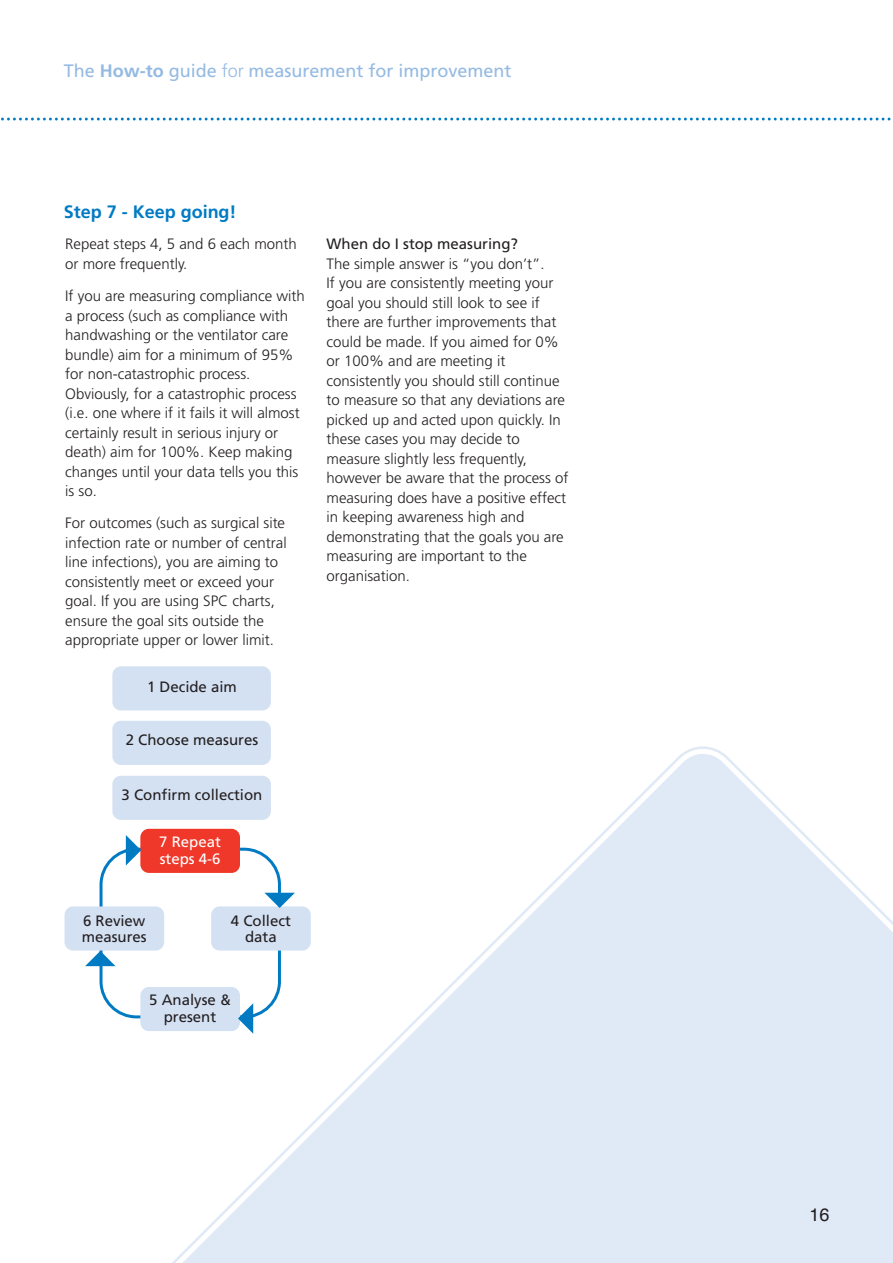
<style>
.page{position:relative;width:893px;height:1263px;background:#fff}
.page>*{position:absolute;margin:0;border:0;box-sizing:border-box;transform-origin:0 0}
.t1{font:18px "Frutiger";color:#94bae3}
.t2{font:700 18px "Frutiger";color:#007bc3}
.t3{font:18px "Helvetica";color:#231f20}
.t4{font:300 15px/19.5px "Frutiger";color:#231f20}
.t5{font:15px/16.5px "Frutiger";color:#231f20;text-align:center}
.t6{font:15px/16.5px "Frutiger";color:#fff}
.s1{font-weight:700}
.s2{font-weight:300}
</style>
<div class="page">
<svg style="left:163px;top:755px;width:729px;height:508px;fill:#e0e9f6"></svg>
<svg style="left:1px;top:118px;width:890px;height:3px"></svg>
<div style="left:65px;top:906px;width:99px;height:45px;background:#d4e1f3;border-radius:9px"></div>
<div style="left:211px;top:906px;width:100px;height:45px;background:#d4e1f3;border-radius:9px"></div>
<div style="left:140px;top:829px;width:100px;height:44px;background:#ef3829;border-radius:9px"></div>
<div style="left:112px;top:776px;width:159px;height:44px;background:#d4e1f3;border-radius:9px"></div>
<div style="left:112px;top:721px;width:159px;height:44px;background:#d4e1f3;border-radius:9px"></div>
<div style="left:112px;top:666px;width:159px;height:44px;background:#d4e1f3;border-radius:9px"></div>
<svg style="left:85px;top:835px;width:210px;height:199px"></svg>
<p class="t1" style="left:64px;top:64px;width:449px">The <span class="s1">How-to</span> guide <span class="s2">for</span> measurement for improvement</p>
<p class="t2" style="left:64px;top:204px;width:174px">Step 7 - Keep going!</p>
<p class="t4" style="left:65px;top:236px;width:233px">Repeat steps 4, 5 and 6 each month or more frequently.</p>
<p class="t4" style="left:65px;top:287px;width:241px">If you are measuring compliance with a process (such as compliance with handwashing or the ventilator care bundle) aim for a minimum of 95% for non-catastrophic process.<br>Obviously, for a catastrophic process (i.e. one where if it fails it will almost certainly result in serious injury or death) aim for 100%. Keep making changes until your data tells you this is so.</p>
<p class="t4" style="left:65px;top:515px;width:223px">For outcomes (such as surgical site infection rate or number of central line infections), you are aiming to consistently meet or exceed your goal. If you are using SPC charts, ensure the goal sits outside the appropriate upper or lower limit.</p>
<p class="t5" style="left:147px;top:680px;width:91px">1 Decide aim</p>
<p class="t5" style="left:126px;top:732px;width:134px">2 Choose measures</p>
<p class="t5" style="left:122px;top:787px;width:142px">3 Confirm collection</p>
<p class="t6" style="left:159px;top:835px;width:63px">7 Repeat steps 4-6</p>
<p class="t5" style="left:82px;top:913px;width:66px;text-align:left">6 Review measures</p>
<p class="t5" style="left:231px;top:914px;width:61px">4 Collect data</p>
<p class="t5" style="left:149px;top:993px;width:83px">5 Analyse &amp; present</p>
<p class="t5" style="left:326px;top:237px;width:193px">When do I stop measuring?</p>
<p class="t4" style="left:326px;top:255px;width:243px">The simple answer is “you don’t”.<br>If you are consistently meeting your goal you should still look to see if there are further improvements that could be made. If you aimed for 0% or 100% and are meeting it consistently you should still continue to measure so that any deviations are picked up and acted upon quickly. In these cases you may decide to measure slightly less frequently, however be aware that the process of measuring does have a positive effect in keeping awareness high and demonstrating that the goals you are measuring are important to the organisation.</p>
<p class="t3" style="left:809px;top:1208px;width:22px">16</p>
</div>
